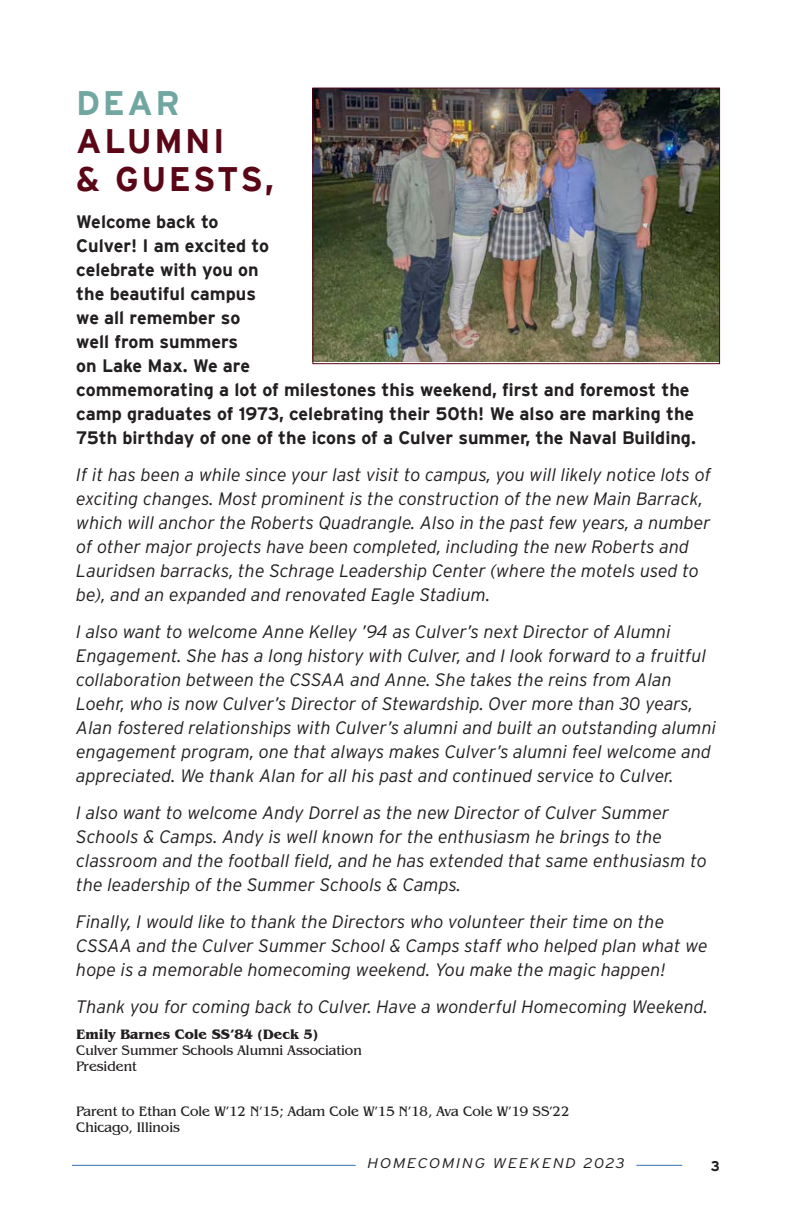
<style>
.page{position:relative;width:792px;height:1224px;background:#fff}
.page>*{position:absolute;margin:0;border:0;box-sizing:border-box;transform-origin:0 0}
.t1{font:700 34px/38px "Interstate";letter-spacing:.075em;color:#5b0616}
.t2{font:italic 300 18px/24px "Interstate";color:#231f20}
.t3{font:700 18px/24px "Interstate";color:#231f20}
.t4{font:14px/16px "Benguiat IT Cby BT";color:#231f20}
.t5{font:italic 300 14px "Interstate";letter-spacing:.1em;color:#231f20;scale:1.15 1}
.t6{font:700 14px "Interstate";color:#231f20}
.s1{color:#71a7a1}
.s2{font-weight:700}
</style>
<div class="page">
<hr style="left:636px;top:1165px;width:46px;height:1px;background:#326fb7">
<hr style="left:72px;top:1165px;width:284px;height:1px;background:#326fb7">
<img style="left:314px;top:90px;width:404px;height:272px">
<div style="left:312px;top:88px;width:408px;height:276px;border:1px solid #5b0616"></div>
<p class="t1" style="left:76px;top:84px;width:199px"><span class="s1">DEAR<br></span>ALUMNI<br>&amp; GUESTS,</p>
<p class="t3" style="left:76px;top:210px;width:621px">Welcome back to<br>Culver! I am excited to<br>celebrate with you on<br>the beautiful campus<br>we all remember so<br>well from summers<br>on Lake Max. We are<br>commemorating a lot of milestones this weekend, first and foremost the camp graduates of 1973, celebrating their 50th! We also are marking the 75th birthday of one of the icons of a Culver summer, the Naval Building.</p>
<p class="t2" style="left:76px;top:463px;width:636px">If it has been a while since your last visit to campus, you will likely notice lots of exciting changes. Most prominent is the construction of the new Main Barrack, which will anchor the Roberts Quadrangle. Also in the past few years, a number of other major projects have been completed, including the new Roberts and Lauridsen barracks, the Schrage Leadership Center (where the motels used to be), and an expanded and renovated Eagle Stadium.</p>
<p class="t2" style="left:76px;top:620px;width:642px">I also want to welcome Anne Kelley ’94 as Culver’s next Director of Alumni Engagement. She has a long history with Culver, and I look forward to a fruitful collaboration between the CSSAA and Anne. She takes the reins from Alan Loehr, who is now Culver’s Director of Stewardship. Over more than 30 years, Alan fostered relationships with Culver’s alumni and built an outstanding alumni engagement program, one that always makes Culver’s alumni feel welcome and appreciated. We thank Alan for all his past and continued service to Culver.</p>
<p class="t2" style="left:76px;top:801px;width:632px">I also want to welcome Andy Dorrel as the new Director of Culver Summer Schools &amp; Camps. Andy is well known for the enthusiasm he brings to the classroom and the football field, and he has extended that same enthusiasm to the leadership of the Summer Schools &amp; Camps.</p>
<p class="t2" style="left:76px;top:909px;width:633px">Finally, I would like to thank the Directors who volunteer their time on the<br>CSSAA and the Culver Summer School &amp; Camps staff who helped plan what we hope is a memorable homecoming weekend. You make the magic happen!</p>
<p class="t2" style="left:76px;top:994px;width:633px">Thank you for coming back to Culver. Have a wonderful Homecoming Weekend.</p>
<p class="t4" style="left:76px;top:1026px;width:287px"><span class="s2">Emily Barnes Cole SS’84 (Deck 5)<br></span>Culver Summer Schools Alumni Association<br>President</p>
<p class="t4" style="left:76px;top:1103px;width:495px">Parent to Ethan Cole W’12 N’15; Adam Cole W’15 N’18, Ava Cole W’19 SS’22<br>Chicago, Illinois</p>
<p class="t5" style="left:368px;top:1156px;width:225px">HOMECOMING WEEKEND 2023</p>
<p class="t6" style="left:711px;top:1158px;width:11px">3</p>
</div>
